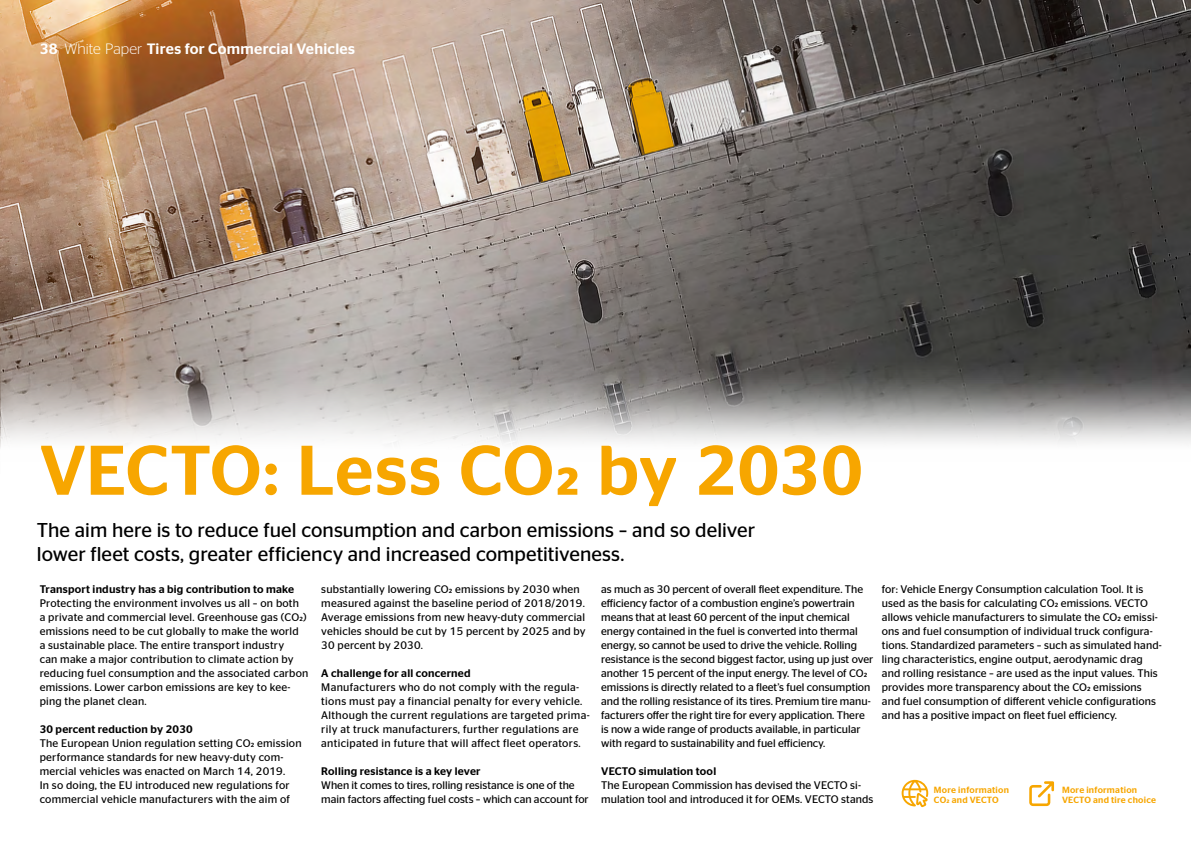
<style>
.page{position:relative;width:1191px;height:842px;background:#fff}
.page>*{position:absolute;margin:0;border:0;box-sizing:border-box;transform-origin:0 0}
.t1{font:500 70px "Continental Stag Sans";letter-spacing:.005em;color:#f7a600}
.t2{font:20px/24px "Continental Stag Sans";letter-spacing:.005em;color:#000}
.t3{font:500 15px "Continental Stag Sans";letter-spacing:.02em;color:#fff}
.t4{font:11px/14px "Continental Stag Sans";letter-spacing:.01em;color:#000}
.t5{font:11px/14px "Continental Stag Sans";letter-spacing:.03em;color:#000}
.t6{font:500 11px "Continental Stag Sans";letter-spacing:.02em;color:#000}
.t7{font:500 9px/10px "Continental Stag Sans";letter-spacing:.03em;color:#f7a600}
.s1{font-weight:300}
</style>
<div class="page">
<img style="left:0;top:0;width:1191px;height:448px">
<svg style="left:1px;top:347px;width:1190px;height:101px;background:#a9a6a4"></svg>
<svg style="left:1029px;top:781px;width:25px;height:25px"></svg>
<svg style="left:901px;top:780px;width:27px;height:27px"></svg>
<h3 class="t3" style="left:40px;top:40px;width:317px">38 <span class="s1">White Paper</span> Tires for Commercial Vehicles</h3>
<h1 class="t1" style="left:40px;top:430px;width:825px">VECTO: Less CO2 by 2030</h1>
<h2 class="t2" style="left:37px;top:518px;width:720px">The aim here is to reduce fuel consumption and carbon emissions – and so deliver lower fleet costs, greater efficiency and increased competitiveness.</h2>
<p class="t6" style="left:40px;top:583px;width:256px">Transport industry has a big contribution to make</p>
<p class="t4" style="left:40px;top:596px;width:270px">Protecting the environment involves us all – on both<br>a private and commercial level. Greenhouse gas (CO2) emissions need to be cut globally to make the world<br>a sustainable place. The entire transport industry<br>can make a major contribution to climate action by reducing fuel consumption and the associated carbon emissions. Lower carbon emissions are key to kee&shy;ping the planet clean.</p>
<p class="t6" style="left:40px;top:723px;width:155px">30 percent reduction by 2030</p>
<p class="t4" style="left:40px;top:736px;width:263px">The European Union regulation setting CO2 emission performance standards for new heavy-duty com&shy;mercial vehicles was enacted on March 14, 2019.<br>In so doing, the EU introduced new regulations for commercial vehicle manufacturers with the aim of</p>
<p class="t4" style="left:321px;top:582px;width:266px">substantially lowering CO2 emissions by 2030 when measured against the baseline period of 2018/2019.<br>Average emissions from new heavy-duty commercial vehicles should be cut by 15 percent by 2025 and by 30 percent by 2030.</p>
<p class="t6" style="left:321px;top:667px;width:151px">A challenge for all concerned</p>
<p class="t5" style="left:321px;top:680px;width:270px">Manufacturers who do not comply with the regula&shy;tions must pay a financial penalty for every vehicle.<br>Although the current regulations are targeted prima&shy;rily at truck manufacturers, further regulations are anticipated in future that will affect fleet operators.</p>
<p class="t6" style="left:321px;top:765px;width:161px">Rolling resistance is a key lever</p>
<p class="t4" style="left:321px;top:778px;width:269px">When it comes to tires, rolling resistance is one of the main factors affecting fuel costs – which can account for</p>
<p class="t4" style="left:601px;top:582px;width:274px">as much as 30 percent of overall fleet expenditure. The efficiency factor of a combustion engine’s powertrain means that at least 60 percent of the input chemical energy contained in the fuel is converted into thermal energy, so cannot be used to drive the vehicle. Rolling resistance is the second biggest factor, using up just over another 15 percent of the input energy. The level of CO2 emissions is directly related to a fleet’s fuel consumption and the rolling resistance of its tires. Premium tire manu&shy;facturers offer the right tire for every application. There is now a wide range of products available, in particular with regard to sustainability and fuel efficiency.</p>
<p class="t6" style="left:601px;top:765px;width:116px">VECTO simulation tool</p>
<p class="t4" style="left:601px;top:778px;width:274px">The European Commission has devised the VECTO si&shy;mulation tool and introduced it for OEMs. VECTO stands</p>
<p class="t4" style="left:882px;top:582px;width:281px">for: Vehicle Energy Consumption calculation Tool. It is used as the basis for calculating CO2 emissions. VECTO allows vehicle manufacturers to simulate the CO2 emissi&shy;ons and fuel consumption of individual truck configura&shy;tions. Standardized parameters – such as simulated hand&shy;ling characteristics, engine output, aerodynamic drag and rolling resistance – are used as the input values. This provides more transparency about the CO2 emissions and fuel consumption of different vehicle configurations and has a positive impact on fleet fuel efficiency.</p>
<p class="t7" style="left:934px;top:785px;width:77px">More information<br>CO2 and VECTO</p>
<p class="t7" style="left:1062px;top:785px;width:95px">More information<br>VECTO and tire choice</p>
</div>
